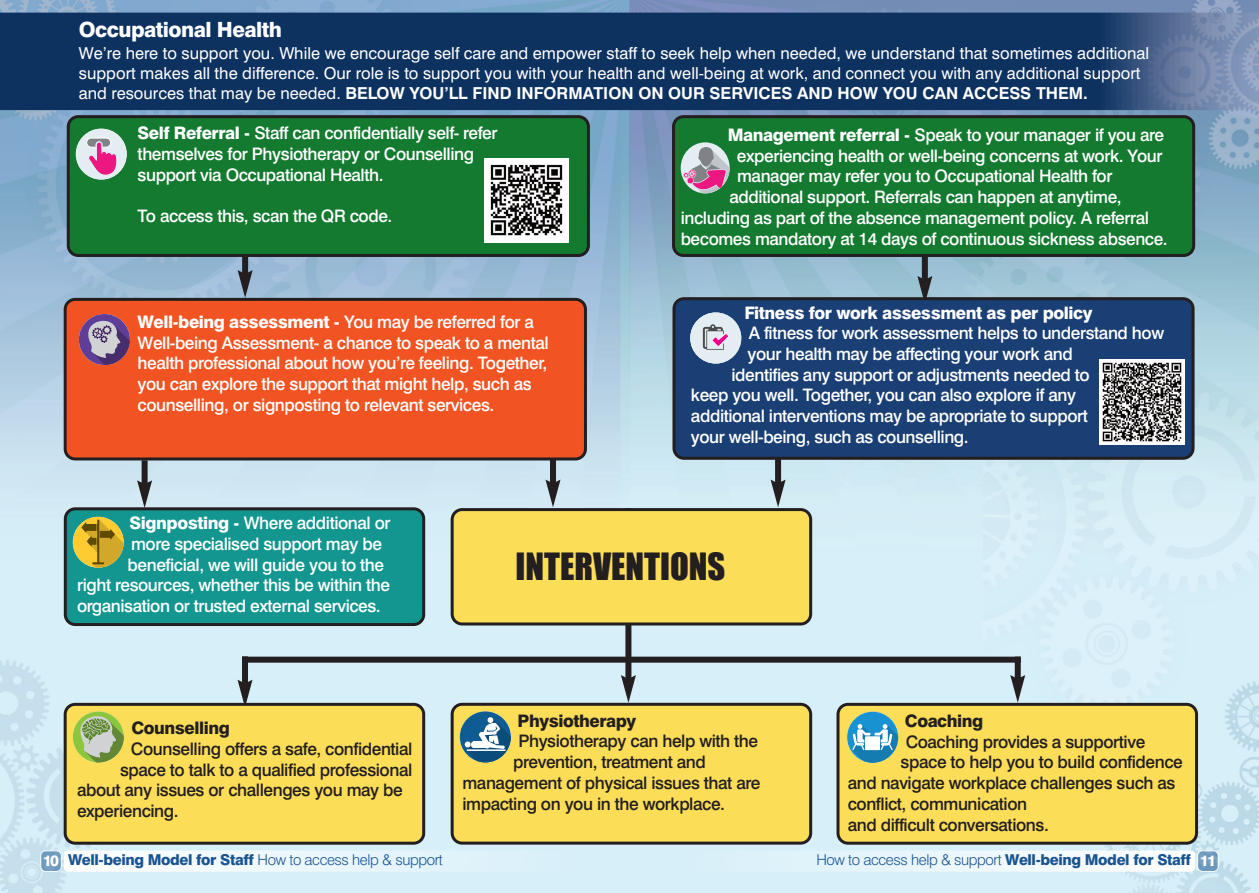
<style>
.page{position:relative;width:1259px;height:893px;background:#fff}
.page>*{position:absolute;margin:0;border:0;box-sizing:border-box;transform-origin:0 0}
.t1{font:34.5px "Impact";color:#231f20}
.t2{font:800 21px "Swiss 721 BT";letter-spacing:-.025em;color:#fff}
.t3{font:500 17.25px/20.7px "Swiss 721 BT";letter-spacing:-.025em;color:#fff}
.t4{font:500 17.25px "Swiss 721 BT";letter-spacing:-.025em;color:#231f20}
.t5{font:800 17.25px "Swiss 721 BT";letter-spacing:-.025em;color:#fff}
.t6{font:800 17.25px "Swiss 721 BT";letter-spacing:-.025em;color:#231f20}
.t7{font:16.5px/19.8px "Swiss 721 BT";color:#fff}
.t8{font:300 15px "Swiss 721 BT";letter-spacing:-.025em;color:#195491}
.t9{font:800 15px "Swiss 721 BT";letter-spacing:-.025em;color:#195491}
.t10{font:800 15px "Swiss 721 BT";letter-spacing:-.1em;color:#fff}
.s1{font-weight:700}
.s2{font-weight:800}
.s3{font-weight:300}
</style>
<div class="page">
<img style="left:0;top:0;width:1259px;height:893px">
<div style="left:625px;top:508px;width:6px;height:172px;background:#231f20"></div>
<svg style="left:621px;top:675px;width:15px;height:28px"></svg>
<div style="left:142px;top:460px;width:6px;height:26px;background:#231f20"></div>
<div style="left:242px;top:656px;width:6px;height:29px;background:#231f20"></div>
<svg style="left:237px;top:680px;width:15px;height:23px"></svg>
<div style="left:1014px;top:657px;width:6px;height:23px;background:#231f20"></div>
<svg style="left:1010px;top:675px;width:15px;height:28px"></svg>
<div style="left:922px;top:179px;width:6px;height:102px;background:#231f20"></div>
<svg style="left:917px;top:276px;width:15px;height:21px"></svg>
<div style="left:775px;top:439px;width:6px;height:46px;background:#231f20"></div>
<div style="left:242px;top:173px;width:6px;height:102px;background:#231f20"></div>
<svg style="left:238px;top:270px;width:15px;height:28px"></svg>
<svg style="left:836px;top:703px;width:362px;height:142px;background:#eed155"></svg>
<div style="left:451px;top:703px;width:361px;height:142px;background:#fcdd58"></div>
<svg style="left:64px;top:703px;width:361px;height:142px;background:#efd255"></svg>
<svg style="left:64px;top:480px;width:361px;height:146px;background:#3d9f97"></svg>
<svg style="left:73px;top:711px;width:51px;height:51px;background:#abbd6d"></svg>
<svg style="left:460px;top:711px;width:51px;height:51px"></svg>
<hr style="left:467px;top:749px;width:39px;height:2px;background:#fff">
<svg style="left:847px;top:712px;width:51px;height:51px"></svg>
<div style="left:242px;top:657px;width:778px;height:6px;background:#231f20"></div>
<svg style="left:67px;top:115px;width:523px;height:142px;background:#14742f"></svg>
<div style="left:76px;top:129px;width:51px;height:50px;background:#e4edf2;border-radius:50%"></div>
<svg style="left:86px;top:137px;width:33px;height:39px"></svg>
<div style="left:672px;top:115px;width:523px;height:142px;background:#137a30"></div>
<svg style="left:680px;top:142px;width:49px;height:51px;background:#a2989d"></svg>
<svg style="left:672px;top:297px;width:522px;height:163px;background:#1b3e70"></svg>
<svg style="left:690px;top:312px;width:51px;height:52px;background:#afb7ca"></svg>
<div style="left:484px;top:158px;width:85px;height:85px;background:#fff"></div>
<img style="left:490px;top:164px;width:73px;height:72px">
<svg style="left:0;top:13px;width:1259px;height:97px;background:#173a67"></svg>
<div style="left:64px;top:850px;width:523px;height:22px;background:linear-gradient(to right,#fefefe,#d7eff9)"></div>
<div style="left:41px;top:851px;width:20px;height:20px;background:#6f9abe;border-radius:4px"></div>
<div style="left:40px;top:850px;width:22px;height:22px;border:2px solid #fff;border-radius:5px"></div>
<div style="left:672px;top:850px;width:523px;height:22px;background:linear-gradient(to right,#d7eff9,#fefefe)"></div>
<div style="left:1198px;top:851px;width:19px;height:20px;background:#6f9abf;border-radius:4px"></div>
<div style="left:1197px;top:850px;width:21px;height:22px;border:2px solid #fff;border-radius:5px"></div>
<img style="left:1099px;top:359px;width:85px;height:86px">
<div style="left:550px;top:439px;width:6px;height:46px;background:#231f20"></div>
<svg style="left:451px;top:480px;width:361px;height:145px;background:#e7d472"></svg>
<div style="left:64px;top:298px;width:523px;height:162px;background:#f15422"></div>
<div style="left:79px;top:314px;width:51px;height:51px;background:#5f3e98;border-radius:50%"></div>
<svg style="left:88px;top:321px;width:42px;height:44px"></svg>
<p class="t2" style="left:79px;top:22px;width:205px">Occupational Health</p>
<p class="t7" style="left:79px;top:45px;width:1072px">We’re here to support you. While we encourage self care and empower staff to seek help when needed, we understand that sometimes additional support makes all the difference. Our role is to support you with your health and well-being at work, and connect you with any additional support and resources that may be needed. <span class="s1">BELOW YOU’LL FIND INFORMATION ON OUR SERVICES AND HOW YOU CAN ACCESS THEM.</span></p>
<p class="t3" style="left:138px;top:125px;width:361px"><span class="s2">Self Referral -</span> Staff can confidentially self- refer themselves for Physiotherapy or Counselling support via Occupational Health.</p>
<p class="t3" style="left:138px;top:208px;width:256px">To access this, scan the QR code.</p>
<p class="t3" style="left:138px;top:313px;width:412px"><span class="s2">Well-being assessment -</span> You may be referred for a Well-being Assessment- a chance to speak to a mental health professional about how you’re feeling. Together, you can explore the support that might help, such as counselling, or signposting to relevant services.</p>
<p class="t3" style="left:728px;top:126px;width:438px"><span class="s2">Management referral -</span> Speak to your manager if you are</p>
<p class="t3" style="left:737px;top:147px;width:427px">experiencing health or well-being concerns at work. Your</p>
<p class="t3" style="left:737px;top:168px;width:377px">manager may refer you to Occupational Health for</p>
<p class="t3" style="left:729px;top:188px;width:394px">additional support. Referrals can happen at anytime,</p>
<p class="t3" style="left:680px;top:209px;width:470px">including as part of the absence management policy. A referral</p>
<p class="t3" style="left:680px;top:230px;width:488px">becomes mandatory at 14 days of continuous sickness absence.</p>
<p class="t5" style="left:744px;top:306px;width:349px">Fitness for work assessment as per policy</p>
<p class="t3" style="left:749px;top:325px;width:417px">A fitness for work assessment helps to understand how</p>
<p class="t3" style="left:747px;top:345px;width:327px">your health may be affecting your work and</p>
<p class="t3" style="left:731px;top:366px;width:360px">identifies any support or adjustments needed to</p>
<p class="t3" style="left:691px;top:387px;width:387px">keep you well. Together, you can also explore if any</p>
<p class="t3" style="left:691px;top:407px;width:398px">additional interventions may be apropriate to support</p>
<p class="t3" style="left:691px;top:428px;width:279px">your well-being, such as counselling.</p>
<p class="t3" style="left:129px;top:514px;width:263px"><span class="s2">Signposting -</span> Where additional or</p>
<p class="t3" style="left:131px;top:535px;width:252px">more specialised support may be</p>
<p class="t3" style="left:128px;top:556px;width:258px">beneficial, we will guide you to the</p>
<p class="t3" style="left:77px;top:577px;width:314px">right resources, whether this be within the</p>
<p class="t3" style="left:77px;top:597px;width:305px">organisation or trusted external services.</p>
<p class="t6" style="left:131px;top:722px;width:100px">Counselling</p>
<p class="t4" style="left:131px;top:742px;width:283px">Counselling offers a safe, confidential</p>
<p class="t4" style="left:120px;top:763px;width:294px">space to talk to a qualified professional</p>
<p class="t4" style="left:77px;top:784px;width:327px">about any issues or challenges you may be</p>
<p class="t4" style="left:77px;top:804px;width:103px">experiencing.</p>
<p class="t1" style="left:515px;top:545px;width:211px">INTERVENTIONS</p>
<p class="t6" style="left:517px;top:714px;width:120px">Physiotherapy</p>
<p class="t4" style="left:518px;top:735px;width:241px">Physiotherapy can help with the</p>
<p class="t4" style="left:513px;top:756px;width:194px">prevention, treatment and</p>
<p class="t4" style="left:462px;top:776px;width:299px">management of physical issues that are</p>
<p class="t4" style="left:462px;top:797px;width:264px">impacting on you in the workplace.</p>
<p class="t6" style="left:905px;top:715px;width:80px">Coaching</p>
<p class="t4" style="left:905px;top:735px;width:241px">Coaching provides a supportive</p>
<p class="t4" style="left:900px;top:756px;width:284px">space to help you to build confidence</p>
<p class="t4" style="left:847px;top:777px;width:329px">and navigate workplace challenges such as</p>
<p class="t4" style="left:847px;top:797px;width:181px">conflict, communication</p>
<p class="t4" style="left:847px;top:818px;width:203px">and difficult conversations.</p>
<p class="t10" style="left:43px;top:855px;width:18px">10</p>
<p class="t9" style="left:68px;top:855px;width:376px">Well-being Model for Staff <span class="s3">How to access help &amp; support</span></p>
<p class="t8" style="left:816px;top:855px;width:376px">How to access help &amp; support <span class="s2">Well-being Model for Staff</span></p>
<p class="t10" style="left:1199px;top:855px;width:18px">11</p>
<p class="t10" style="left:43px;top:855px;width:18px">88</p>
<p class="t8" style="left:821px;top:855px;width:221px">How to access help &amp; support <span class="s2">We l</span></p>
<p class="t10" style="left:1199px;top:855px;width:18px">99</p>
</div>
